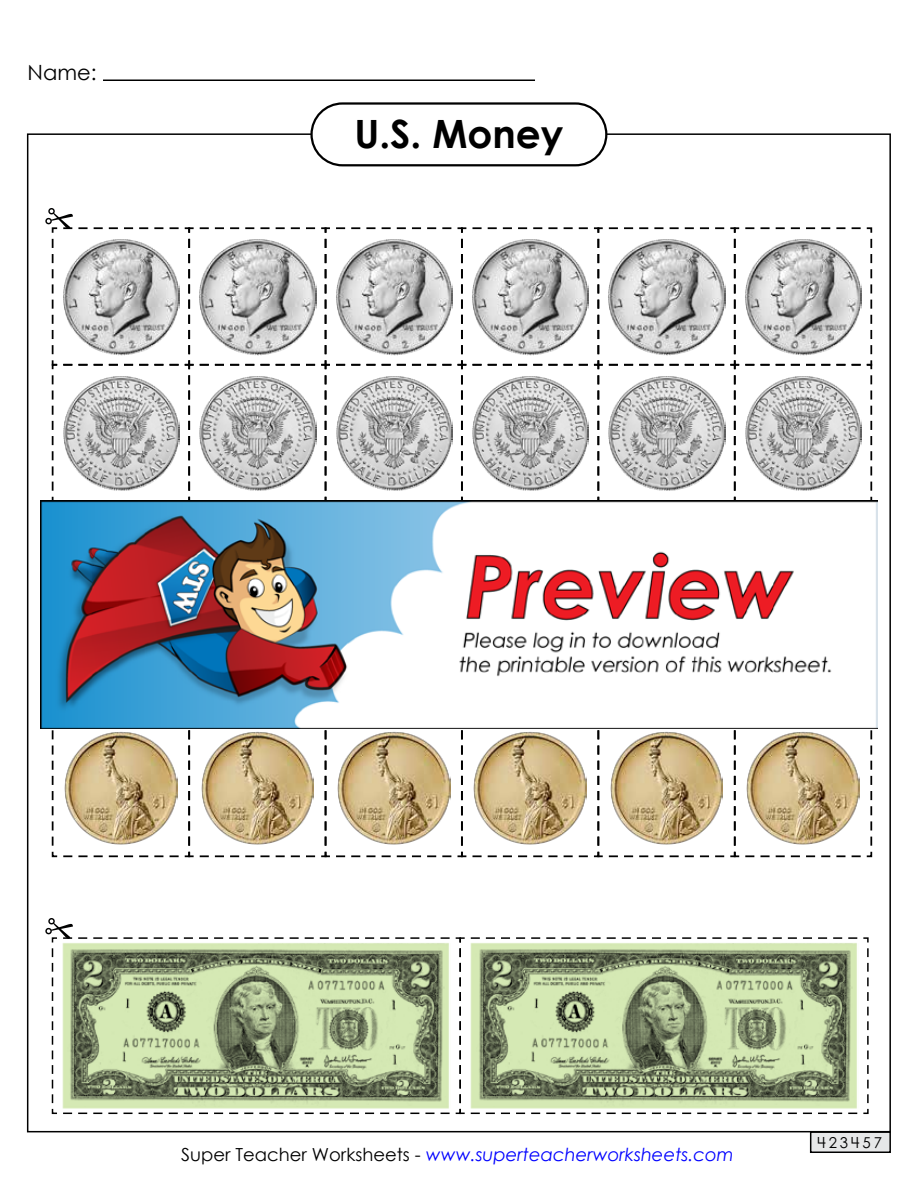
<style>
.page{position:relative;width:918px;height:1188px;background:#fff}
.page>*{position:absolute;margin:0;border:0;box-sizing:border-box;transform-origin:0 0}
.t1{font:700 39px "Century Gothic 2";color:#000}
.t2{font:21px "Century Gothic 2";color:#000}
.t3{font:italic 18px "Century Gothic 2";color:#00f}
.t4{font:15px "Century STW4";letter-spacing:.2em;color:#000}
.s1{font-style:normal;color:#000}
</style>
<div class="page">
<div style="left:310px;top:102px;width:297px;height:64px;border:2px solid #000;border-radius:31px"></div>
<hr style="left:103px;top:80px;width:432px;height:1px;background:#000">
<svg style="left:45px;top:918px;width:28px;height:19px"></svg>
<svg style="left:51px;top:937px;width:408px;height:178px"></svg>
<svg style="left:459px;top:937px;width:410px;height:178px"></svg>
<img style="left:63px;top:944px;width:385px;height:163px">
<img style="left:471px;top:944px;width:386px;height:163px">
<svg style="left:45px;top:208px;width:828px;height:292px"></svg>
<svg style="left:51px;top:730px;width:822px;height:128px"></svg>
<div style="left:811px;top:1132px;width:79px;height:20px;background:#e6e7e8"></div>
<div style="left:810px;top:1131px;width:81px;height:22px;border:2px solid #000"></div>
<img style="left:41px;top:500px;width:836px;height:229px">
<p class="t2" style="left:28px;top:58px;width:71px">Name:</p>
<h1 class="t1" style="left:354px;top:104px;width:211px">U.S. Money</h1>
<p class="t3" style="left:181px;top:1142px;width:554px"><span class="s1">Super Teacher Worksheets -</span> www.superteacherworksheets.com</p>
<p class="t4" style="left:817px;top:1132px;width:66px">423457</p>
</div>
